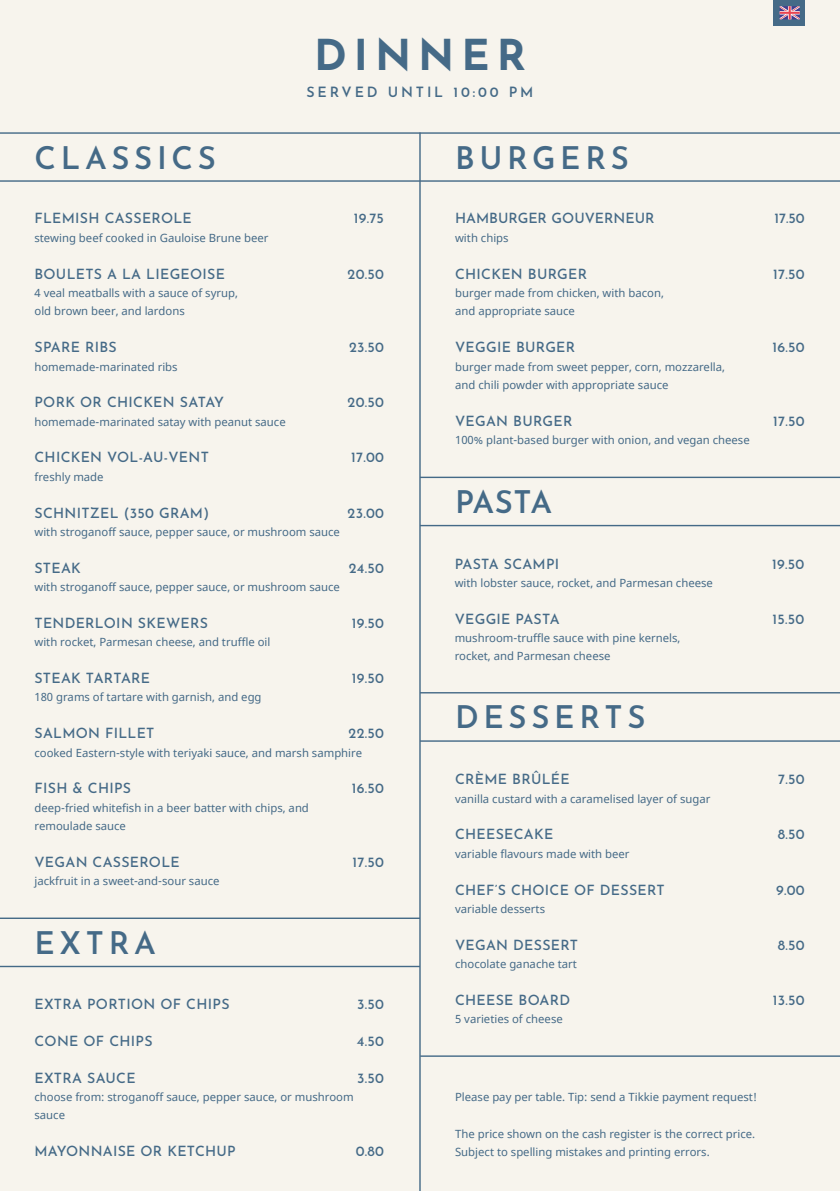
<style>
.page{position:relative;width:840px;height:1191px;background:#fff}
.page>*{position:absolute;margin:0;border:0;box-sizing:border-box;transform-origin:0 0}
.t1{font:100 42.4px "Josefin Sans";letter-spacing:.165em;color:#456a87}
.t2{font:600 31px "Josefin Sans";letter-spacing:.15em;color:#456a87}
.t3{font:500 14.2px "Josefin Sans";letter-spacing:.02em;color:#456a87}
.t4{font:500 14.2px "Josefin Sans";color:#456a87}
.t5{font:600 14.2px "Josefin Sans";letter-spacing:.2em;color:#456a87}
.t6{font:11.4px/18.4px "Noto Sans";color:#456a87}
</style>
<div class="page">
<div style="left:0;top:0;width:839px;height:1191px;background:#f7f4ed"></div>
<svg style="left:0;top:132px;width:839px;height:50px"></svg>
<hr style="left:419px;top:132px;width:1px;height:1059px;background:#456a87">
<hr style="left:420px;top:740px;width:419px;height:1px;background:#456a87">
<hr style="left:420px;top:525px;width:419px;height:1px;background:#456a87">
<hr style="left:420px;top:476px;width:419px;height:2px;background:#456a87">
<hr style="left:0;top:917px;width:420px;height:2px;background:#456a87">
<hr style="left:0;top:965px;width:420px;height:2px;background:#456a87">
<hr style="left:420px;top:692px;width:419px;height:1px;background:#456a87">
<hr style="left:420px;top:1055px;width:419px;height:1px;background:#456a87">
<div style="left:773px;top:0;width:31px;height:26px;background:#456a87"></div>
<svg style="left:779px;top:6px;width:20px;height:13px"></svg>
<h2 class="t2" style="left:34px;top:131px;width:183px">CLASSICS</h2>
<h1 class="t1" style="left:314px;top:23px;width:213px">DINNER</h1>
<p class="t5" style="left:306px;top:80px;width:228px">SERVED UNTIL 10:00 PM</p>
<h2 class="t2" style="left:455px;top:131px;width:175px">BURGERS</h2>
<p class="t3" style="left:34px;top:208px;width:159px">FLEMISH CASSEROLE</p>
<p class="t3" style="left:353px;top:208px;width:32px">19.75</p>
<p class="t6" style="left:34px;top:229px;width:235px">stewing beef cooked in Gauloise Brune beer</p>
<p class="t3" style="left:34px;top:263px;width:192px">BOULETS A LA LIEGEOISE</p>
<p class="t3" style="left:347px;top:263px;width:38px">20.50</p>
<p class="t6" style="left:34px;top:284px;width:205px">4 veal meatballs with a sauce of syrup, old brown beer, and lardons</p>
<p class="t3" style="left:34px;top:336px;width:84px">SPARE RIBS</p>
<p class="t3" style="left:349px;top:336px;width:36px">23.50</p>
<p class="t6" style="left:34px;top:357px;width:145px">homemade-marinated ribs</p>
<p class="t3" style="left:34px;top:392px;width:191px">PORK OR CHICKEN SATAY</p>
<p class="t3" style="left:347px;top:392px;width:38px">20.50</p>
<p class="t6" style="left:34px;top:413px;width:253px">homemade-marinated satay with peanut sauce</p>
<p class="t3" style="left:34px;top:447px;width:176px">CHICKEN VOL-AU-VENT</p>
<p class="t3" style="left:351px;top:447px;width:34px">17.00</p>
<p class="t6" style="left:34px;top:468px;width:71px">freshly made</p>
<p class="t3" style="left:34px;top:502px;width:176px">SCHNITZEL (350 GRAM)</p>
<p class="t3" style="left:347px;top:502px;width:38px">23.00</p>
<p class="t6" style="left:34px;top:523px;width:307px">with stroganoff sauce, pepper sauce, or mushroom sauce</p>
<p class="t3" style="left:34px;top:557px;width:48px">STEAK</p>
<p class="t3" style="left:349px;top:557px;width:37px">24.50</p>
<p class="t6" style="left:34px;top:578px;width:307px">with stroganoff sauce, pepper sauce, or mushroom sauce</p>
<p class="t3" style="left:34px;top:612px;width:175px">TENDERLOIN SKEWERS</p>
<p class="t3" style="left:352px;top:612px;width:34px">19.50</p>
<p class="t6" style="left:34px;top:633px;width:237px">with rocket, Parmesan cheese, and truffle oil</p>
<p class="t3" style="left:34px;top:667px;width:117px">STEAK TARTARE</p>
<p class="t3" style="left:352px;top:667px;width:34px">19.50</p>
<p class="t6" style="left:34px;top:688px;width:228px">180 grams of tartare with garnish, and egg</p>
<p class="t3" style="left:34px;top:722px;width:121px">SALMON FILLET</p>
<p class="t3" style="left:348px;top:722px;width:37px">22.50</p>
<p class="t6" style="left:34px;top:743px;width:329px">cooked Eastern-style with teriyaki sauce, and marsh samphire</p>
<p class="t3" style="left:34px;top:778px;width:98px">FISH &amp; CHIPS</p>
<p class="t3" style="left:351px;top:778px;width:34px">16.50</p>
<p class="t6" style="left:34px;top:799px;width:276px">deep-fried whitefish in a beer batter with chips, and remoulade sauce</p>
<p class="t3" style="left:34px;top:851px;width:147px">VEGAN CASSEROLE</p>
<p class="t3" style="left:352px;top:851px;width:33px">17.50</p>
<p class="t6" style="left:34px;top:872px;width:186px">jackfruit in a sweet-and-sour sauce</p>
<h2 class="t2" style="left:34px;top:916px;width:123px">EXTRA</h2>
<p class="t3" style="left:34px;top:993px;width:196px">EXTRA PORTION OF CHIPS</p>
<p class="t3" style="left:357px;top:993px;width:28px">3.50</p>
<p class="t3" style="left:34px;top:1030px;width:119px">CONE OF CHIPS</p>
<p class="t3" style="left:357px;top:1030px;width:29px">4.50</p>
<p class="t3" style="left:34px;top:1067px;width:103px">EXTRA SAUCE</p>
<p class="t3" style="left:357px;top:1067px;width:28px">3.50</p>
<p class="t6" style="left:34px;top:1088px;width:320px">choose from: stroganoff sauce, pepper sauce, or mushroom sauce</p>
<p class="t3" style="left:34px;top:1140px;width:203px">MAYONNAISE OR KETCHUP</p>
<p class="t3" style="left:355px;top:1140px;width:30px">0.80</p>
<p class="t4" style="left:455px;top:208px;width:201px">HAMBURGER GOUVERNEUR</p>
<p class="t3" style="left:774px;top:208px;width:32px">17.50</p>
<p class="t6" style="left:455px;top:229px;width:55px">with chips</p>
<p class="t3" style="left:455px;top:263px;width:133px">CHICKEN BURGER</p>
<p class="t3" style="left:772px;top:263px;width:33px">17.50</p>
<p class="t6" style="left:455px;top:284px;width:210px">burger made from chicken, with bacon, and appropriate sauce</p>
<p class="t3" style="left:455px;top:336px;width:122px">VEGGIE BURGER</p>
<p class="t3" style="left:772px;top:336px;width:34px">16.50</p>
<p class="t6" style="left:455px;top:357px;width:271px">burger made from sweet pepper, corn, mozzarella, and chili powder with appropriate sauce</p>
<p class="t3" style="left:455px;top:410px;width:119px">VEGAN BURGER</p>
<p class="t3" style="left:772px;top:410px;width:33px">17.50</p>
<p class="t6" style="left:455px;top:431px;width:296px">100% plant-based burger with onion, and vegan cheese</p>
<h2 class="t2" style="left:455px;top:476px;width:99px">PASTA</h2>
<p class="t3" style="left:454px;top:553px;width:106px">PASTA SCAMPI</p>
<p class="t3" style="left:771px;top:553px;width:34px">19.50</p>
<p class="t6" style="left:454px;top:574px;width:260px">with lobster sauce, rocket, and Parmesan cheese</p>
<p class="t3" style="left:454px;top:608px;width:106px">VEGGIE PASTA</p>
<p class="t3" style="left:772px;top:608px;width:33px">15.50</p>
<p class="t6" style="left:454px;top:629px;width:227px">mushroom-truffle sauce with pine kernels, rocket, and Parmesan cheese</p>
<h2 class="t2" style="left:455px;top:690px;width:192px">DESSERTS</h2>
<p class="t3" style="left:455px;top:768px;width:116px">CRÈME BRÛLÉE</p>
<p class="t3" style="left:777px;top:768px;width:28px">7.50</p>
<p class="t6" style="left:455px;top:789px;width:257px">vanilla custard with a caramelised layer of sugar</p>
<p class="t3" style="left:455px;top:823px;width:100px">CHEESECAKE</p>
<p class="t3" style="left:777px;top:823px;width:28px">8.50</p>
<p class="t6" style="left:455px;top:844px;width:176px">variable flavours made with beer</p>
<p class="t3" style="left:455px;top:879px;width:211px">CHEF’S CHOICE OF DESSERT</p>
<p class="t3" style="left:775px;top:879px;width:30px">9.00</p>
<p class="t6" style="left:455px;top:900px;width:91px">variable desserts</p>
<p class="t3" style="left:455px;top:934px;width:124px">VEGAN DESSERT</p>
<p class="t3" style="left:777px;top:934px;width:28px">8.50</p>
<p class="t6" style="left:455px;top:955px;width:123px">chocolate ganache tart</p>
<p class="t3" style="left:455px;top:989px;width:116px">CHEESE BOARD</p>
<p class="t3" style="left:772px;top:989px;width:33px">13.50</p>
<p class="t6" style="left:455px;top:1010px;width:109px">5 varieties of cheese</p>
<p class="t6" style="left:455px;top:1088px;width:303px">Please pay per table. Tip: send a Tikkie payment request!</p>
<p class="t6" style="left:455px;top:1125px;width:301px">The price shown on the cash register is the correct price.<br>Subject to spelling mistakes and printing errors.</p>
</div>
